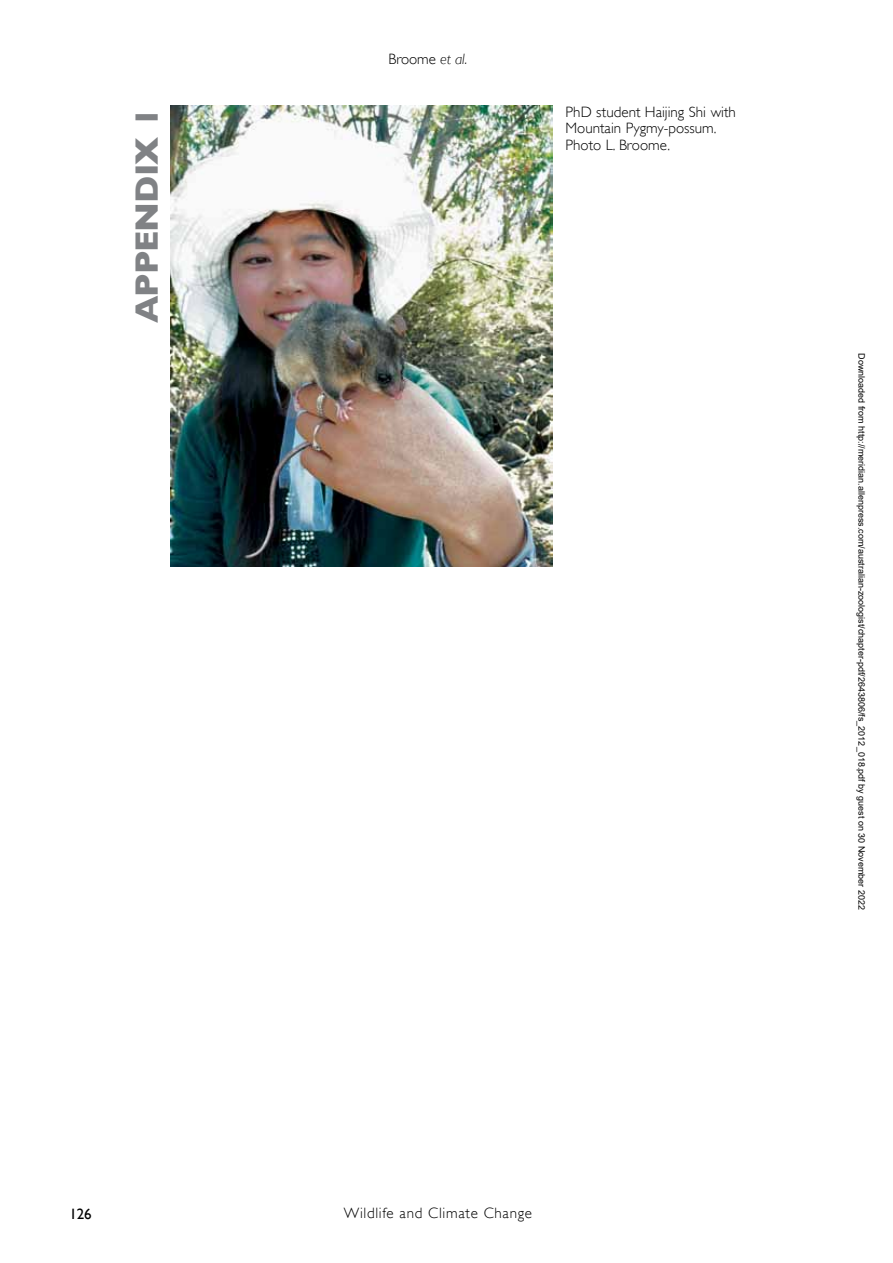
<style>
.page{position:relative;width:893px;height:1263px;background:#fff}
.page>*{position:absolute;margin:0;border:0;box-sizing:border-box;transform-origin:0 0}
.t1{font:700 33px "Gill Sans";letter-spacing:-.025em;color:#808285}
.t2{font:300 15px/16.5px "Gill Sans";color:#000}
.t3{font:300 15px "Gill Sans";letter-spacing:.045em;color:#000}
.t4{font:15px "Gill Sans";color:#000}
.t5{font:9px "Arial";color:#000}
.s1{font-style:italic}
</style>
<div class="page">
<img style="left:170px;top:106px;width:383px;height:460px">
<h1 class="t1" style="left:127px;top:323px;width:217px;rotate:-90deg">APPENDIX 1</h1>
<h2 class="t4" style="left:70px;top:1205px;width:24px">126</h2>
<h2 class="t2" style="left:389px;top:51px;width:80px">Broome <span class="s1">et al.</span></h2>
<h2 class="t2" style="left:566px;top:103px;width:172px">PhD student Haijing Shi with<br>Mountain Pygmy-possum.<br>Photo L. Broome.</h2>
<h2 class="t3" style="left:344px;top:1204px;width:190px">Wildlife and Climate Change</h2>
<p class="t5" style="left:865px;top:353px;width:558px;rotate:90deg">Downloaded from http://meridian.allenpress.com/australian-zoologist/chapter-pdf/2643806/fs_2012_018.pdf by guest on 30 November 2022</p>
</div>
